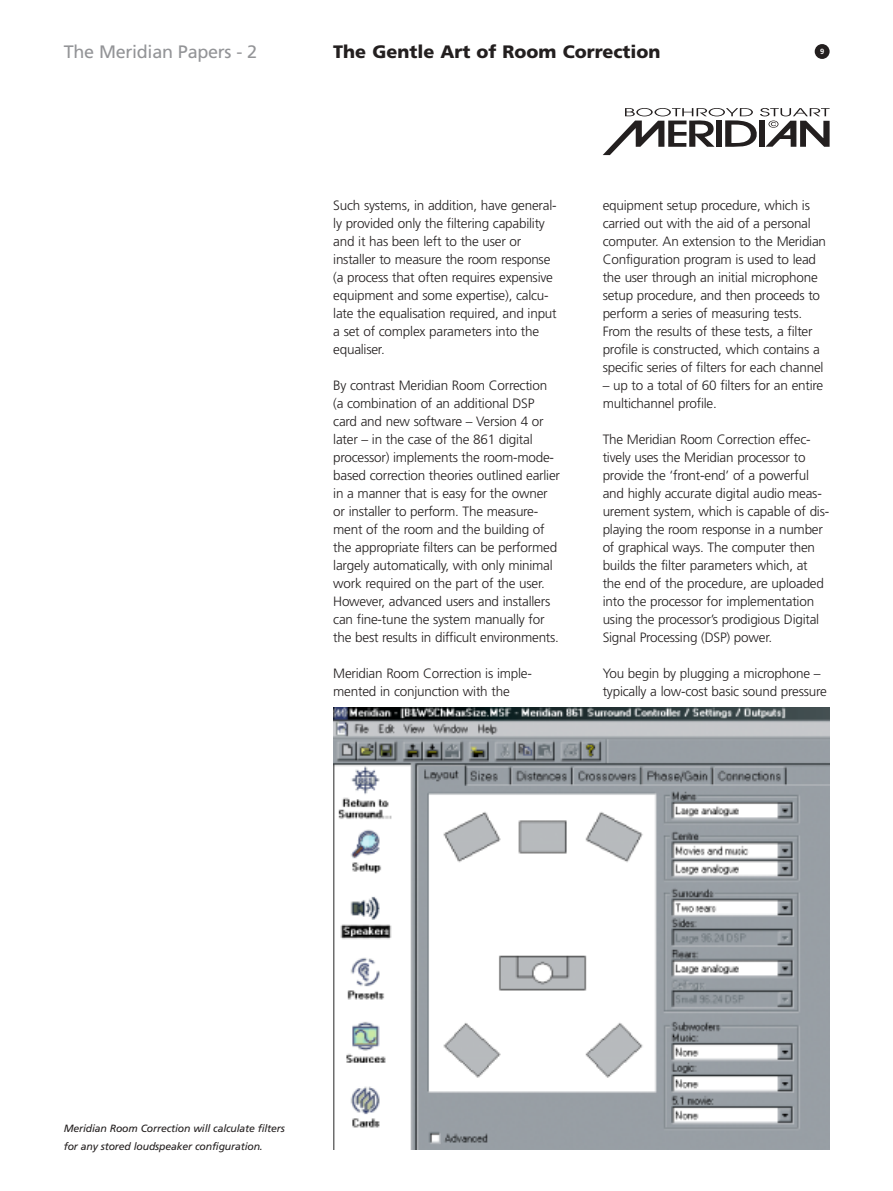
<style>
.page{position:relative;width:893px;height:1191px;background:#fff}
.page>*{position:absolute;margin:0;border:0;box-sizing:border-box;transform-origin:0 0}
.t1{font:900 18px "Frutiger";color:#231f1f}
.t2{font:18px "Frutiger";letter-spacing:-.015em;color:#939497}
.t3{font:300 13.5px/18px "Frutiger";letter-spacing:-.015em;color:#231f1f}
.t4{font:italic 10.5px/18px "Frutiger";letter-spacing:-.015em;color:#231f1f}
.t5{font:700 7.5px "Frutiger";color:#fff}
</style>
<div class="page">
<svg style="left:603px;top:108px;width:226px;height:47px"></svg>
<div style="left:814px;top:44px;width:15px;height:15px;background:#231f1f;border-radius:50%"></div>
<img style="left:333px;top:707px;width:496px;height:443px">
<h1 class="t2" style="left:64px;top:44px;width:195px">The Meridian Papers - 2</h1>
<h1 class="t1" style="left:333px;top:44px;width:329px">The Gentle Art of Room Correction</h1>
<p class="t5" style="left:820px;top:48px;width:6px">9</p>
<p class="t3" style="left:333px;top:198px;width:225px">Such systems, in addition, have general&shy;ly provided only the filtering capability and it has been left to the user or installer to measure the room response (a process that often requires expensive equipment and some expertise), calcu&shy;late the equalisation required, and input a set of complex parameters into the equaliser.</p>
<p class="t3" style="left:333px;top:378px;width:228px">By contrast Meridian Room Correction (a combination of an additional DSP card and new software – Version 4 or later – in the case of the 861 digital processor) implements the room-mode&shy;based correction theories outlined earlier in a manner that is easy for the owner or installer to perform. The measure&shy;ment of the room and the building of the appropriate filters can be performed largely automatically, with only minimal work required on the part of the user.<br>However, advanced users and installers can fine-tune the system manually for the best results in difficult environments.</p>
<p class="t3" style="left:333px;top:666px;width:200px">Meridian Room Correction is imple&shy;mented in conjunction with the</p>
<p class="t3" style="left:602px;top:198px;width:225px">equipment setup procedure, which is carried out with the aid of a personal computer. An extension to the Meridian Configuration program is used to lead the user through an initial microphone setup procedure, and then proceeds to perform a series of measuring tests.<br>From the results of these tests, a filter profile is constructed, which contains a specific series of filters for each channel</p>
<p class="t3" style="left:602px;top:378px;width:222px">– up to a total of 60 filters for an entire multichannel profile.</p>
<p class="t3" style="left:602px;top:432px;width:228px">The Meridian Room Correction effec&shy;tively uses the Meridian processor to provide the ‘front-end’ of a powerful and highly accurate digital audio meas&shy;urement system, which is capable of dis&shy;playing the room response in a number of graphical ways. The computer then builds the filter parameters which, at the end of the procedure, are uploaded into the processor for implementation using the processor’s prodigious Digital Signal Processing (DSP) power.</p>
<p class="t3" style="left:602px;top:666px;width:226px">You begin by plugging a microphone – typically a low-cost basic sound pressure</p>
<p class="t4" style="left:64px;top:1120px;width:222px">Meridian Room Correction will calculate filters for any stored loudspeaker configuration.</p>
</div>
